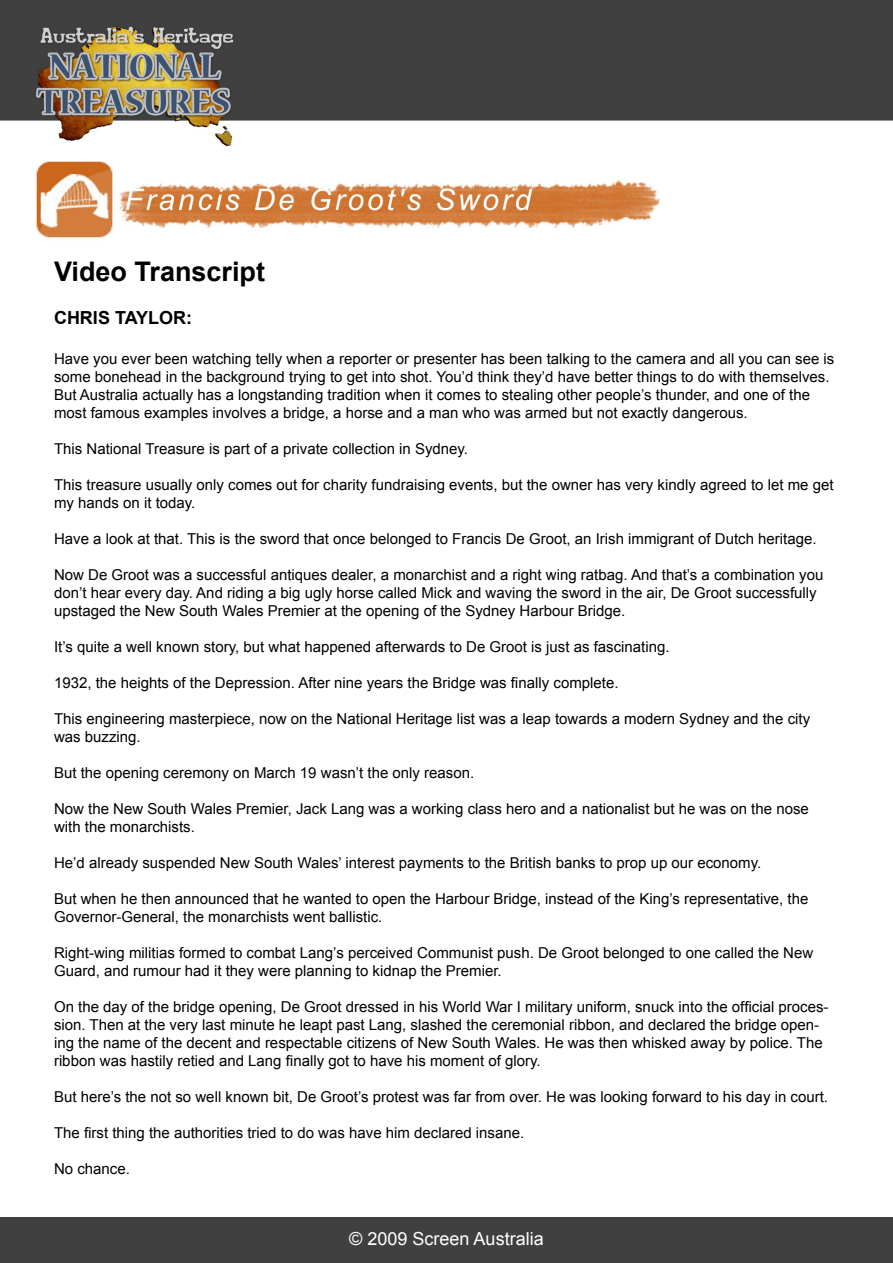
<style>
.page{position:relative;width:893px;height:1263px;background:#fff}
.page>*{position:absolute;margin:0;border:0;box-sizing:border-box;transform-origin:0 0}
.t1{font:700 27px "Arial";color:#000}
.t2{font:18px "Arial";color:#fff}
.t3{font:700 18px "Arial";color:#000}
.t4{font:15px/18px "Arial";color:#000}
</style>
<div class="page">
<div style="left:0;top:1217px;width:893px;height:46px;background:#404040"></div>
<img style="left:0;top:0;width:893px;height:238px">
<h1 class="t1" style="left:54px;top:253px;width:213px">Video Transcript</h1>
<p class="t3" style="left:54px;top:306px;width:140px">CHRIS TAYLOR:</p>
<p class="t4" style="left:54px;top:349px;width:782px">Have you ever been watching telly when a reporter or presenter has been talking to the camera and all you can see is some bonehead in the background trying to get into shot. You’d think they’d have better things to do with themselves.<br>But Australia actually has a longstanding tradition when it comes to stealing other people’s thunder, and one of the most famous examples involves a bridge, a horse and a man who was armed but not exactly dangerous.</p>
<p class="t4" style="left:54px;top:439px;width:416px">This National Treasure is part of a private collection in Sydney.</p>
<p class="t4" style="left:54px;top:475px;width:781px">This treasure usually only comes out for charity fundraising events, but the owner has very kindly agreed to let me get my hands on it today.</p>
<p class="t4" style="left:54px;top:529px;width:764px">Have a look at that. This is the sword that once belonged to Francis De Groot, an Irish immigrant of Dutch heritage.</p>
<p class="t4" style="left:54px;top:565px;width:771px">Now De Groot was a successful antiques dealer, a monarchist and a right wing ratbag. And that’s a combination you don’t hear every day. And riding a big ugly horse called Mick and waving the sword in the air, De Groot successfully upstaged the New South Wales Premier at the opening of the Sydney Harbour Bridge.</p>
<p class="t4" style="left:54px;top:637px;width:617px">It’s quite a well known story, but what happened afterwards to De Groot is just as fascinating.</p>
<p class="t4" style="left:54px;top:673px;width:566px">1932, the heights of the Depression. After nine years the Bridge was finally complete.</p>
<p class="t4" style="left:54px;top:709px;width:758px">This engineering masterpiece, now on the National Heritage list was a leap towards a modern Sydney and the city was buzzing.</p>
<p class="t4" style="left:54px;top:763px;width:422px">But the opening ceremony on March 19 wasn’t the only reason.</p>
<p class="t4" style="left:54px;top:799px;width:756px">Now the New South Wales Premier, Jack Lang was a working class hero and a nationalist but he was on the nose with the monarchists.</p>
<p class="t4" style="left:54px;top:853px;width:709px">He’d already suspended New South Wales’ interest payments to the British banks to prop up our economy.</p>
<p class="t4" style="left:54px;top:889px;width:756px">But when he then announced that he wanted to open the Harbour Bridge, instead of the King’s representative, the<br>Governor-General, the monarchists went ballistic.</p>
<p class="t4" style="left:54px;top:943px;width:761px">Right-wing militias formed to combat Lang’s perceived Communist push. De Groot belonged to one called the New<br>Guard, and rumour had it they were planning to kidnap the Premier.</p>
<p class="t4" style="left:54px;top:997px;width:776px">On the day of the bridge opening, De Groot dressed in his World War I military uniform, snuck into the official proces&shy;sion. Then at the very last minute he leapt past Lang, slashed the ceremonial ribbon, and declared the bridge open&shy;ing the name of the decent and respectable citizens of New South Wales. He was then whisked away by police. The ribbon was hastily retied and Lang finally got to have his moment of glory.</p>
<p class="t4" style="left:54px;top:1087px;width:775px">But here’s the not so well known bit, De Groot’s protest was far from over. He was looking forward to his day in court.</p>
<p class="t4" style="left:54px;top:1123px;width:472px">The first thing the authorities tried to do was have him declared insane.</p>
<p class="t4" style="left:54px;top:1159px;width:77px">No chance.</p>
<p class="t2" style="left:349px;top:1226px;width:196px">© 2009 Screen Australia</p>
</div>
